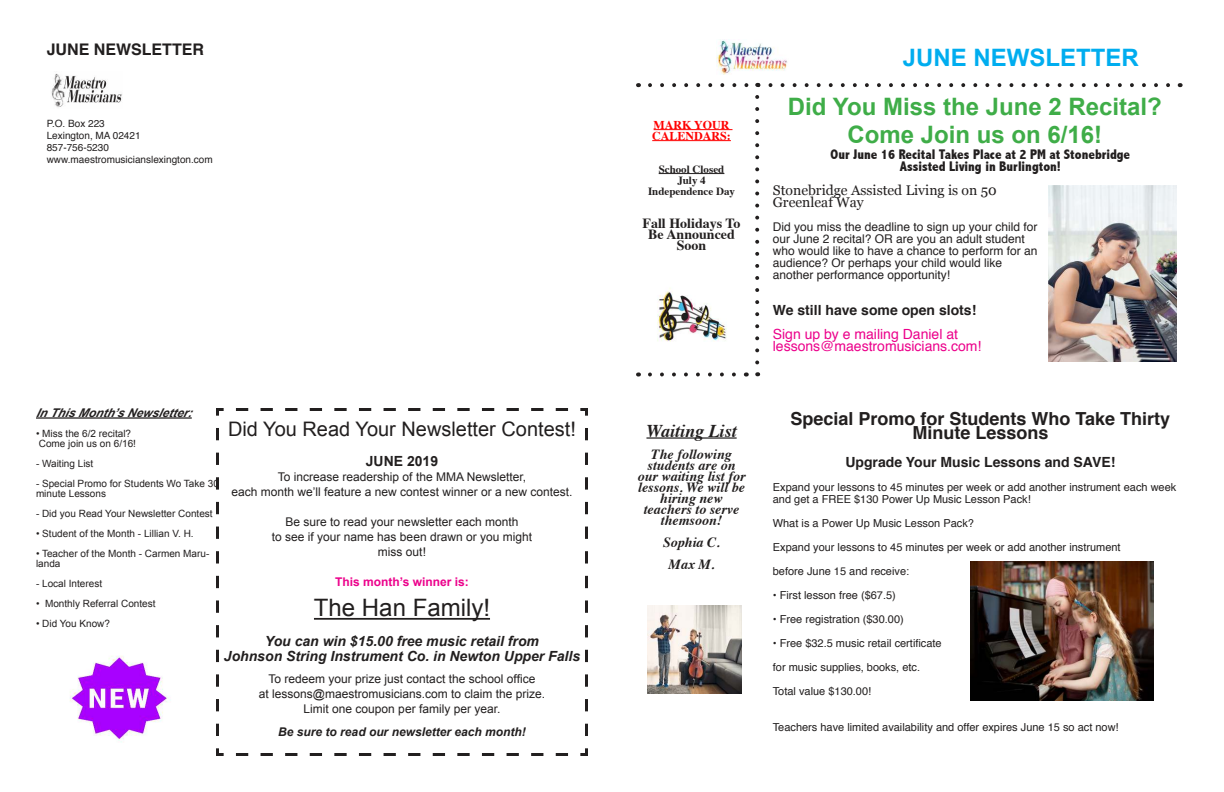
<style>
.page{position:relative;width:1224px;height:792px;background:#fff}
.page>*{position:absolute;margin:0;border:0;box-sizing:border-box;transform-origin:0 0}
.t1{font:700 24px/28.8px "Arial";color:#3fad48;text-align:center}
.t2{font:700 24px "Arial";color:#00adef}
.t3{font:24px "Arial";color:#221f1f}
.t4{font:20px "Arial";color:#221f1f}
.t5{font:700 18px/14px "Helvetica";color:#221f1f;text-align:center}
.t6{font:italic 700 18px "Times";color:#221f1f}
.t7{font:700 16px "Helvetica";color:#221f1f}
.t8{font:italic 700 14px/11px "Times";color:#221f1f;text-align:center}
.t9{font:italic 700 14px/15px "Arial";color:#221f1f;text-align:center}
.t10{font:800 condensed 14px/12px "Abadi";color:#221f1f;text-align:center}
.t11{font:700 14px "Helvetica";color:#221f1f}
.t12{font:14px/12px "Helvetica";color:#ec008b}
.t13{font:14px/12px "Georgia";color:#221f1f}
.t14{font:700 14px/11px "Times";color:#221f1f;text-align:center}
.t15{font:700 14px "Arial";color:#221f1f}
.t16{font:12px/15px "Arial";color:#221f1f;text-align:center}
.t17{font:12px/12px "Helvetica";color:#221f1f}
.t18{font:italic 700 12px "Arial";color:#221f1f}
.t19{font:700 12px "Arial";color:#ec008b}
.t20{font:700 12px/11px "Times";color:#f00}
.t21{font:11px/24px "Helvetica";color:#221f1f}
.t22{font:700 11px/11px "Times";color:#221f1f;text-align:center}
.t23{font:10px/10px "Arial";color:#221f1f}
.t24{font:10px/12px "Helvetica";color:#221f1f}
</style>
<div class="page">
<svg style="left:650px;top:83px;width:520px;height:4px"></svg>
<svg style="left:755px;top:97px;width:4px;height:279px"></svg>
<hr style="left:654px;top:129px;width:79px;height:1px;background:#f00">
<hr style="left:652px;top:140px;width:79px;height:1px;background:#f00">
<hr style="left:659px;top:173px;width:65px;height:1px;background:#221f1f">
<hr style="left:646px;top:437px;width:91px;height:2px;background:#221f1f">
<svg style="left:650px;top:372px;width:86px;height:4px"></svg>
<svg style="left:216px;top:408px;width:372px;height:348px"></svg>
<hr style="left:36px;top:417px;width:156px;height:2px;background:#221f1f">
<img style="left:716px;top:39px;width:71px;height:35px">
<img style="left:51px;top:73px;width:71px;height:34px">
<img style="left:70px;top:655px;width:101px;height:88px">
<img style="left:657px;top:288px;width:70px;height:54px">
<img style="left:1049px;top:186px;width:128px;height:176px">
<img style="left:971px;top:562px;width:183px;height:139px">
<img style="left:647px;top:605px;width:95px;height:88px">
<h3 class="t7" style="left:47px;top:43px;width:159px">JUNE NEWSLETTER</h3>
<p class="t24" style="left:47px;top:118px;width:168px">P.O. Box 223<br>Lexington, MA 02421<br>857-756-5230 www.maestromusicianslexington.com</p>
<p class="t18" style="left:36px;top:407px;width:160px">In This Month’s Newsletter:</p>
<p class="t23" style="left:36px;top:429px;width:102px">• Miss the 6/2 recital?<br>Come join us on 6/16!</p>
<p class="t23" style="left:36px;top:459px;width:59px">- Waiting List</p>
<p class="t23" style="left:36px;top:479px;width:184px">- Special Promo for Students Wo Take 30 minute Lessons</p>
<p class="t23" style="left:36px;top:509px;width:178px">- Did you Read Your Newsletter Contest</p>
<p class="t23" style="left:36px;top:529px;width:159px">• Student of the Month - Lillian V. H.</p>
<p class="t23" style="left:36px;top:549px;width:175px">• Teacher of the Month - Carmen Maru&shy;landa</p>
<p class="t23" style="left:36px;top:579px;width:68px">- Local Interest</p>
<p class="t23" style="left:36px;top:599px;width:121px">• Monthly Referral Contest</p>
<p class="t23" style="left:36px;top:619px;width:76px">• Did You Know?</p>
<h2 class="t4" style="left:228px;top:422px;width:349px">Did You Read Your Newsletter Contest!</h2>
<p class="t15" style="left:366px;top:456px;width:74px">JUNE 2019</p>
<p class="t16" style="left:232px;top:471px;width:342px">To increase readership of the MMA Newsletter,<br>each month we’ll feature a new contest winner or a new contest.</p>
<p class="t16" style="left:272px;top:516px;width:262px">Be sure to read your newsletter each month<br>to see if your name has been drawn or you might miss out!</p>
<p class="t19" style="left:335px;top:578px;width:135px">This month’s winner is:</p>
<h1 class="t3" style="left:314px;top:599px;width:178px">The Han Family!</h1>
<p class="t9" style="left:224px;top:635px;width:358px">You can win $15.00 free music retail from<br>Johnson String Instrument Co. in Newton Upper Falls</p>
<p class="t16" style="left:259px;top:672px;width:288px">To redeem your prize just contact the school office<br>at lessons@maestromusicians.com to claim the prize.<br>Limit one coupon per family per year.</p>
<p class="t18" style="left:278px;top:727px;width:249px">Be sure to read our newsletter each month!</p>
<p class="t20" style="left:652px;top:120px;width:80px">MARK YOUR<br>CALENDARS:</p>
<p class="t22" style="left:648px;top:165px;width:89px">School Closed<br>July 4<br>Independence Day</p>
<p class="t14" style="left:643px;top:219px;width:100px">Fall Holidays To<br>Be Announced<br>Soon</p>
<h3 class="t6" style="left:646px;top:424px;width:92px">Waiting List</h3>
<p class="t8" style="left:638px;top:450px;width:109px">The following students are on our waiting list for lessons. We will be hiring new teachers to serve themsoon!</p>
<p class="t8" style="left:663px;top:532px;width:58px;line-height:22px">Sophia C.<br>Max M.</p>
<h1 class="t2" style="left:903px;top:49px;width:238px">JUNE NEWSLETTER</h1>
<h1 class="t1" style="left:788px;top:94px;width:375px">Did You Miss the June 2 Recital?<br>Come Join us on 6/16!</h1>
<p class="t10" style="left:831px;top:150px;width:301px">Our June 16 Recital Takes Place at 2 PM at Stonebridge<br>Assisted Living in Burlington!</p>
<p class="t13" style="left:773px;top:186px;width:225px">Stonebridge Assisted Living is on 50<br>Greenleaf Way</p>
<p class="t17" style="left:773px;top:222px;width:266px">Did you miss the deadline to sign up your child for our June 2 recital? OR are you an adult student who would like to have a chance to perform for an audience? Or perhaps your child would like another performance opportunity!</p>
<p class="t11" style="left:773px;top:305px;width:205px">We still have some open slots!</p>
<p class="t12" style="left:773px;top:330px;width:210px">Sign up by e mailing Daniel at lessons@maestromusicians.com!</p>
<h3 class="t5" style="left:791px;top:414px;width:381px">Special Promo for Students Who Take Thirty<br>Minute Lessons</h3>
<p class="t11" style="left:845px;top:457px;width:271px">Upgrade Your Music Lessons and SAVE!</p>
<p class="t21" style="left:773px;top:482px;width:405px;line-height:12px">Expand your lessons to 45 minutes per week or add another instrument each week and get a FREE $130 Power Up Music Lesson Pack!</p>
<p class="t21" style="left:773px;top:512px;width:349px">What is a Power Up Music Lesson Pack?<br>Expand your lessons to 45 minutes per week or add another instrument before June 15 and receive:</p>
<p class="t21" style="left:773px;top:584px;width:125px">• First lesson free ($67.5)</p>
<p class="t21" style="left:773px;top:608px;width:133px">• Free registration ($30.00)</p>
<p class="t21" style="left:773px;top:632px;width:170px">• Free $32.5 music retail certificate for music supplies, books, etc.<br>Total value $130.00!</p>
<p class="t21" style="left:773px;top:716px;width:347px">Teachers have limited availability and offer expires June 15 so act now!</p>
</div>
